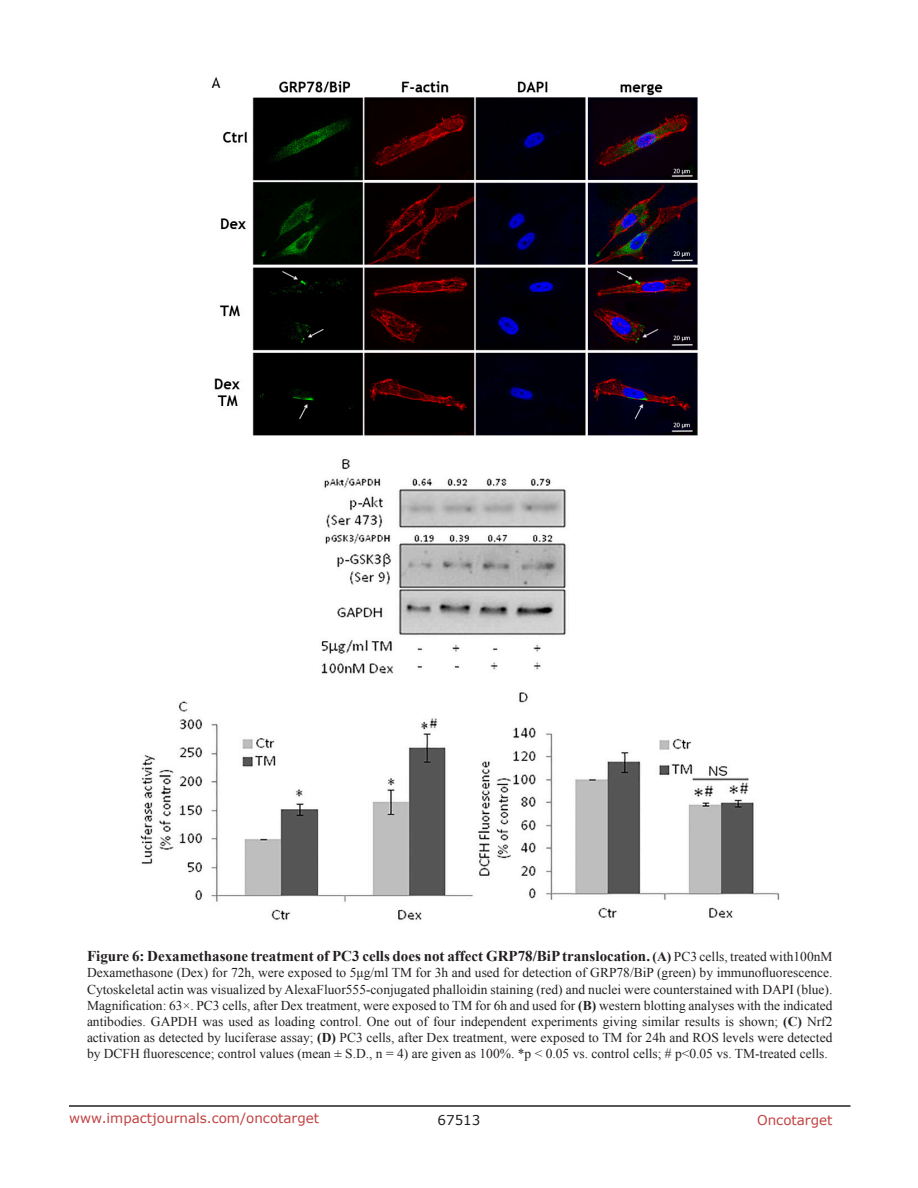
<style>
.page{position:relative;width:918px;height:1188px;background:#fff}
.page>*{position:absolute;margin:0;border:0;box-sizing:border-box;transform-origin:0 0}
.figuretext{font:700 15px "Times New Roman";color:#231f20}
.figuretext-2{font:13.5px/16.2px "Times New Roman";color:#231f20;text-align:justify}
.t1{font:13.5px "Verdana";color:#c24141}
.t2{font:13.5px "Verdana";color:#231f20}
.s1{font-size:13.5px}
.s2{font-weight:400;font-size:13.5px}
.s3{font-weight:700}
</style>
<div class="page">
<hr style="left:69px;top:1105px;width:781px;height:2px;background:#231f20">
<img style="left:140px;top:77px;width:640px;height:843px">
<p class="figuretext" style="left:87px;top:945px;width:747px">Figure 6: Dexamethasone treatment of PC3 cells does not affect GRP78/BiP translocation. <span class="s1">(A)</span> <span class="s2">PC3 cells, treated with100nM</span></p>
<p class="figuretext-2" style="left:87px;top:964px;width:747px">Dexamethasone (Dex) for 72h, were exposed to 5μg/ml TM for 3h and used for detection of GRP78/BiP (green) by immunofluorescence.<br>Cytoskeletal actin was visualized by AlexaFluor555-conjugated phalloidin staining (red) and nuclei were counterstained with DAPI (blue).<br>Magnification: 63×. PC3 cells, after Dex treatment, were exposed to TM for 6h and used for <span class="s3">(B)</span> western blotting analyses with the indicated antibodies. GAPDH was used as loading control. One out of four independent experiments giving similar results is shown; <span class="s3">(C)</span> Nrf2 activation as detected by luciferase assay; <span class="s3">(D)</span> PC3 cells, after Dex treatment, were exposed to TM for 24h and ROS levels were detected by DCFH fluorescence; control values (mean ± S.D., n = 4) are given as 100%. *p &lt; 0.05 vs. control cells; # p&lt;0.05 vs. TM-treated cells.</p>
<p class="t1" style="left:69px;top:1109px;width:252px">www.impactjournals.com/oncotarget</p>
<p class="t2" style="left:438px;top:1111px;width:44px">67513</p>
<p class="t1" style="left:757px;top:1111px;width:77px">Oncotarget</p>
</div>
